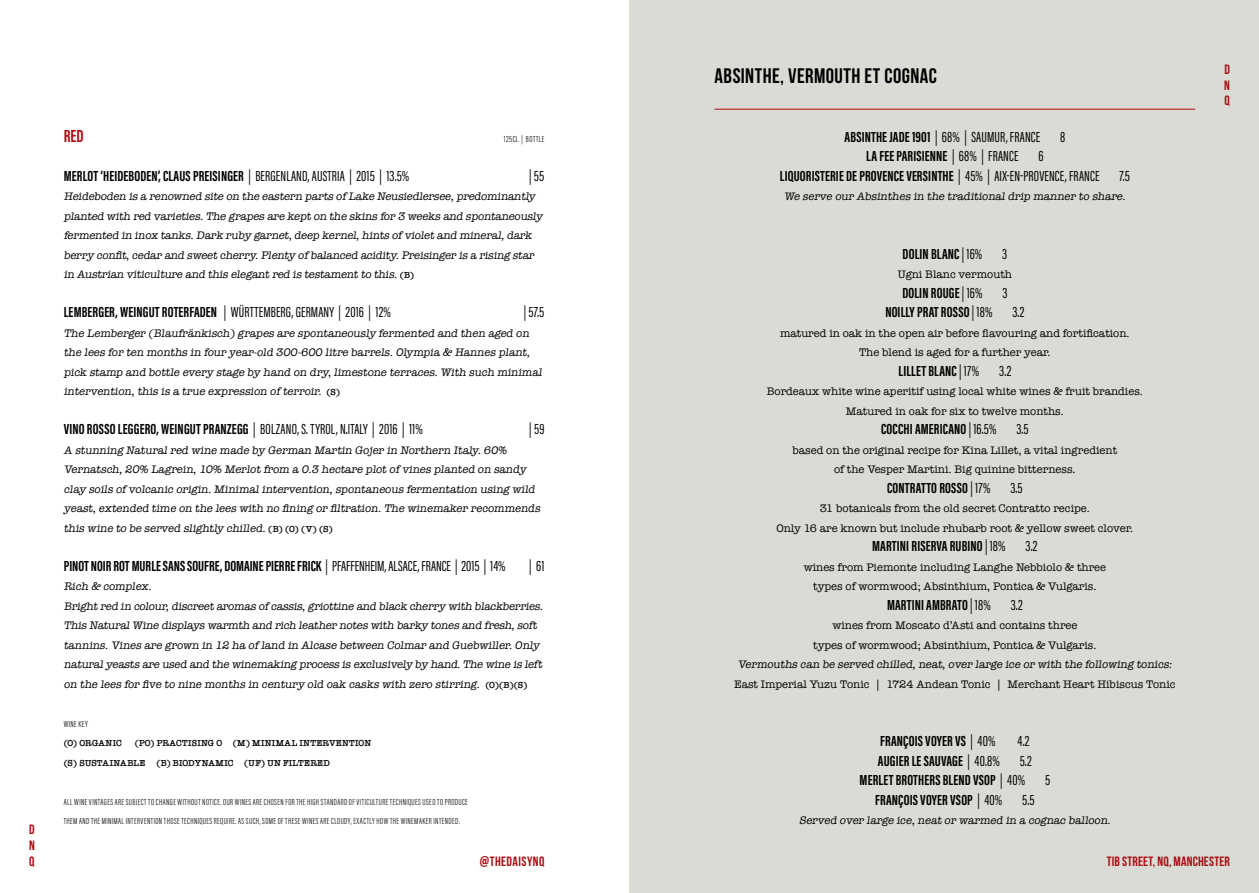
<style>
.page{position:relative;width:1259px;height:893px;background:#fff}
.page>*{position:absolute;margin:0;border:0;box-sizing:border-box;transform-origin:0 0}
.t1{font:21px "Bebas Neue";letter-spacing:.02em;color:#000}
.t2{font:700 18px "Acumin Pro Extra Cond";color:#a70e13}
.t3{font:700 15px/19.5px "Acumin Pro Extra Cond";letter-spacing:.01em;color:#000}
.t4{font:15px "Acumin Pro Extra Cond";letter-spacing:.01em;color:#000}
.t5{font:13.5px/15.8px "Bebas Neue";letter-spacing:.02em;color:#a70e13;text-align:justify}
.t6{font:11.25px/19.5px "American Typewriter";color:#000;text-align:center}
.t7{font:300 9px/19.5px "Acumin Pro Extra Cond";letter-spacing:.05em;color:#000}
.t8{font:600 9px/19.5px "American Typewriter";letter-spacing:.025em;color:#000}
.s1{font-weight:400}
.s2{font-weight:600;font-size:9px}
.s3{font-weight:700}
</style>
<div class="page">
<div style="left:629px;top:0;width:630px;height:893px;background:#dbdbd5"></div>
<hr style="left:714px;top:109px;width:481px;height:1px;background:#a70e13">
<p class="t5" style="left:29px;top:821px;width:7px">D N Q</p>
<h2 class="t2" style="left:64px;top:125px;width:21px">RED</h2>
<p class="t7" style="left:504px;top:129px;width:42px">125CL | BOTTLE</p>
<h3 class="t3" style="left:64px;top:166px;width:347px">MERLOT ‘HEIDEBODEN’, CLAUS PREISINGER <span class="s1">| BERGENLAND, AUSTRIA | 2015 | 13.5%</span></h3>
<h3 class="t4" style="left:529px;top:167px;width:17px">| 55</h3>
<p class="t6" style="left:64px;top:186px;width:480px;text-align:left">Heideboden is a renowned site on the eastern parts of Lake Neusiedlersee,predominantly planted with red varieties.The grapes are kepton the skins for 3 weeks and spontaneously fermented in inox tanks.Dark ruby garnet,deep kernel,hints of violetand mineral,dark berry confit,cedar and sweetcherry.Plenty of balanced acidity.Preisinger is a rising star in Austrian viticulture and this elegantred is testamentto this.<span class="s2">( B )</span></p>
<h3 class="t4" style="left:64px;top:303px;width:329px"><span class="s3">LEMBERGER, WEINGUT ROTERFADEN</span> | WÜRTTEMBERG, GERMANY | 2016 | 12%</h3>
<h3 class="t4" style="left:524px;top:303px;width:22px">| 57.5</h3>
<p class="t6" style="left:64px;top:323px;width:482px;text-align:left">The Lemberger (Blaufränkisch) grapes are spontaneously fermented and then aged on the lees for ten months in four year-old 300-600 litre barrels.Olympia &amp; Hannes plant, pick stamp and bottle every stage by hand on dry,limestone terraces.With such minimal intervention,this is a true expression of terroir. <span class="s2">( S )</span></p>
<h3 class="t4" style="left:64px;top:420px;width:360px"><span class="s3">VINO ROSSO LEGGERO, WEINGUT PRANZEGG</span> | BOLZANO, S. TYROL, N.ITALY | 2016 | 11%</h3>
<h3 class="t4" style="left:529px;top:420px;width:17px">| 59</h3>
<p class="t6" style="left:64px;top:440px;width:480px;text-align:left">A stunning Naturalred wine made by German Martin Goj er in Northern Italy.60% Vernatsch,20% Lagrein,10% Merlot from a 0.3 hectare plot of vines planted on sandy clay soils of volcanic origin.Minimalintervention,spontaneous fermentation using wild yeast,extended time on the lees with no fining or filtration.The winemaker recommends this wine to be served slightly chilled.<span class="s2">( B ) ( O ) ( V ) ( S )</span></p>
<h3 class="t3" style="left:64px;top:556px;width:443px">PINOT NOIR ROT MURLE SANS SOUFRE, DOMAINE PIERRE FRICK <span class="s1">| PFAFFENHEIM, ALSACE, FRANCE | 2015 | 14%</span></h3>
<h3 class="t4" style="left:529px;top:557px;width:17px">| 61</h3>
<p class="t6" style="left:64px;top:576px;width:483px;text-align:left">Rich &amp; complex.<br>Brightred in colour,discreetaromas of cassis,griottine and black cherry with blackberries.<br>This NaturalWine displays warmth and rich leather notes with barky tones and fresh,soft tannins.Vines are grown in 12 ha of land in Alcase between Colmar and Guebwiller.Only naturalyeasts are used and the winemaking process is exclusively by hand.The wine is left on the lees for five to nine months in century old oak casks with zero stirring. <span class="s2">( O ) ( B ) ( S )</span></p>
<p class="t7" style="left:64px;top:714px;width:26px">WINE KEY</p>
<p class="t8" style="left:64px;top:733px;width:59px">(O) ORGANIC</p>
<p class="t8" style="left:64px;top:733px;width:309px;text-indent:71px">(PO) PRACTISING O (M) MINIMAL INTERVENTION (S) SUSTAINABLE (B) BIODYNAMIC (UF) UN FILTERED</p>
<p class="t7" style="left:64px;top:792px;width:405px">ALL WINE VINTAGES ARE SUBJECT TO CHANGE WITHOUT NOTICE. OUR WINES ARE CHOSEN FOR THE HIGH STANDARD OF VITICULTURE TECHNIQUES USED TO PRODUCE<br>THEM AND THE MINIMAL INTERVENTION THOSE TECHNIQUES REQUIRE. AS SUCH, SOME OF THESE WINES ARE CLOUDY, EXACTLY HOW THE WINEMAKER INTENDED.</p>
<h1 class="t1" style="left:714px;top:65px;width:224px">ABSINTHE, VERMOUTH ET COGNAC</h1>
<h3 class="t4" style="left:844px;top:128px;width:197px"><span class="s3">ABSINTHE JADE 1901</span> | 68% | SAUMUR, FRANCE</h3>
<h3 class="t4" style="left:1060px;top:128px;width:7px">8</h3>
<h3 class="t3" style="left:866px;top:146px;width:154px">LA FEE PARISIENNE <span class="s1">| 68% | FRANCE</span></h3>
<h3 class="t3" style="left:780px;top:146px;width:321px;text-indent:258px"><span class="s1">6<br></span>LIQUORISTERIE DE PROVENCE VERSINTHE <span class="s1">| 45% | AIX-EN-PROVENCE, FRANCE</span></h3>
<h3 class="t4" style="left:1119px;top:167px;width:12px">7.5</h3>
<p class="t6" style="left:784px;top:186px;width:345px">We serve our Absinthes in the traditionaldrip manner to share.</p>
<h3 class="t3" style="left:902px;top:244px;width:81px">DOLIN BLANC <span class="s1">| 16%</span></h3>
<h3 class="t4" style="left:1002px;top:245px;width:7px">3</h3>
<p class="t6" style="left:897px;top:264px;width:116px">Ugni Blanc vermouth</p>
<h3 class="t3" style="left:902px;top:283px;width:82px">DOLIN ROUGE <span class="s1">| 16%</span></h3>
<h3 class="t4" style="left:1002px;top:284px;width:7px">3</h3>
<h3 class="t3" style="left:885px;top:302px;width:109px">NOILLY PRAT ROSSO <span class="s1">| 18%</span></h3>
<h3 class="t4" style="left:1012px;top:303px;width:14px">3.2</h3>
<p class="t6" style="left:780px;top:323px;width:351px">matured in oak in the open air before flavouring and fortification.<br>The blend is aged for a further year.</p>
<h3 class="t3" style="left:898px;top:361px;width:82px">LILLET BLANC <span class="s1">| 17%</span></h3>
<h3 class="t4" style="left:999px;top:362px;width:14px">3.2</h3>
<p class="t6" style="left:767px;top:381px;width:378px">Bordeaux white wine aperitif using local white wines &amp; fruit brandies.<br>Matured in oak for six to twelve months.</p>
<h3 class="t3" style="left:881px;top:419px;width:117px">COCCHI AMERICANO <span class="s1">| 16.5%</span></h3>
<h3 class="t4" style="left:1016px;top:420px;width:14px">3.5</h3>
<p class="t6" style="left:792px;top:440px;width:326px">based on the original recipe for Kina Lillet, a vital ingredient of the Vesper Martini. Big quinine bitterness.</p>
<h3 class="t3" style="left:887px;top:478px;width:105px">CONTRATTO ROSSO <span class="s1">| 17%</span></h3>
<h3 class="t4" style="left:1010px;top:479px;width:14px">3.5</h3>
<p class="t6" style="left:776px;top:498px;width:358px">31 botanicals from the old secret Contratto recipe.<br>Only 16 are known but include rhubarb root &amp; yellow sweet clover.</p>
<h3 class="t3" style="left:872px;top:536px;width:135px">MARTINI RISERVA RUBINO <span class="s1">| 18%</span></h3>
<h3 class="t4" style="left:1025px;top:537px;width:14px">3.2</h3>
<p class="t6" style="left:803px;top:557px;width:304px">wines from Piemonte including Langhe Nebbiolo &amp; three types of wormwood; Absinthium, Pontica &amp; Vulgaris.</p>
<h3 class="t3" style="left:887px;top:595px;width:105px">MARTINI AMBRATO <span class="s1">| 18%</span></h3>
<h3 class="t4" style="left:1010px;top:596px;width:14px">3.2</h3>
<p class="t6" style="left:734px;top:615px;width:443px">wines from Moscato d’Asti and contains three<br>types of wormwood; Absinthium, Pontica &amp; Vulgaris.<br>Vermouths can be served chilled,neat,over large ice or with the following tonics:<br>East Imperial Yuzu Tonic | 1724 Andean Tonic | Merchant Heart Hibiscus Tonic</p>
<h3 class="t3" style="left:880px;top:731px;width:117px">FRANÇOIS VOYER VS <span class="s1">| 40%</span></h3>
<h3 class="t4" style="left:1017px;top:732px;width:14px">4.2</h3>
<h3 class="t3" style="left:878px;top:751px;width:123px">AUGIER LE SAUVAGE <span class="s1">| 40.8%</span></h3>
<h3 class="t3" style="left:859px;top:751px;width:174px;text-indent:160px"><span class="s1">5.2<br></span>MERLET BROTHERS BLEND VSOP <span class="s1">| 40%</span></h3>
<h3 class="t4" style="left:1045px;top:771px;width:7px">5</h3>
<h3 class="t3" style="left:875px;top:790px;width:129px">FRANÇOIS VOYER VSOP <span class="s1">| 40%</span></h3>
<h3 class="t4" style="left:1022px;top:791px;width:14px">5.5</h3>
<p class="t6" style="left:799px;top:810px;width:315px">Served over large ice,neat or warmed in a cognac balloon.</p>
<p class="t5" style="left:1224px;top:61px;width:7px">D N Q</p>
<p class="t5" style="left:480px;top:853px;width:66px">@THEDAISYNQ</p>
<p class="t5" style="left:1107px;top:853px;width:125px">TIB STREET, NQ, MANCHESTER</p>
</div>
